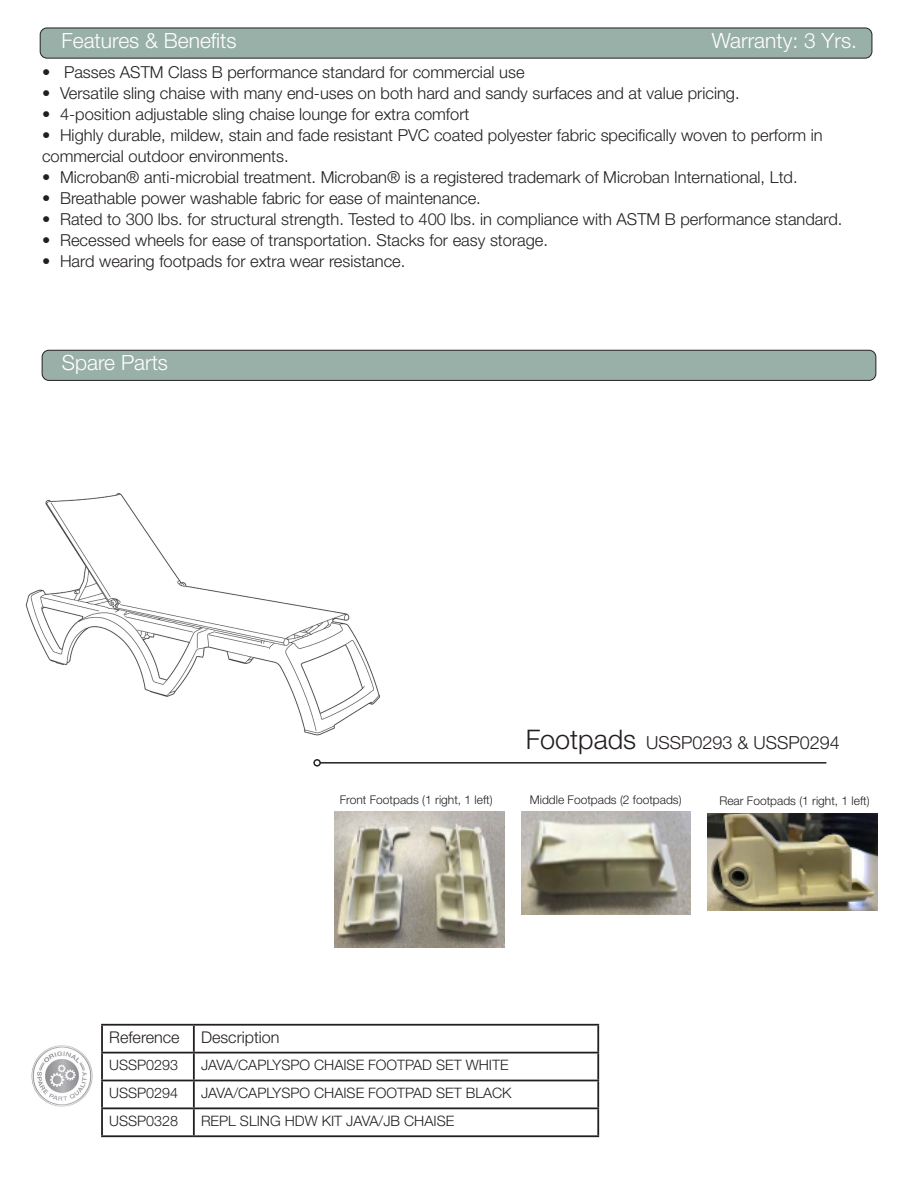
<style>
.page{position:relative;width:918px;height:1188px;background:#fff}
.page>*{position:absolute;margin:0;border:0;box-sizing:border-box;transform-origin:0 0}
.t1{font:300 21px "Helvetica Neue LT Std";color:#fff}
.t2{font:300 18px "Helvetica Neue LT Std";color:#231f20}
.t3{font:300 16.5px/21px "Helvetica Neue LT Std";color:#231f20}
.t4{font:300 16.2px "Helvetica Neue LT Std";color:#231f20}
.t5{font:300 14.4px "Helvetica Neue LT Std";color:#231f20}
.t6{font:300 12px "Helvetica Neue LT Std";color:#231f20}
.s1{font-size:27px}
</style>
<div class="page">
<img style="left:25px;top:493px;width:355px;height:268px">
<hr style="left:320px;top:762px;width:506px;height:2px;background:#231f20">
<div style="left:313px;top:759px;width:8px;height:8px;border:2px solid #231f20;border-radius:50%"></div>
<img style="left:31px;top:1045px;width:62px;height:62px">
<hr style="left:101px;top:1024px;width:93px;height:2px;background:#231f20">
<hr style="left:101px;top:1026px;width:2px;height:26px;background:#231f20">
<hr style="left:194px;top:1024px;width:405px;height:2px;background:#231f20">
<hr style="left:193px;top:1026px;width:2px;height:26px;background:#231f20">
<hr style="left:597px;top:1026px;width:2px;height:26px;background:#231f20">
<hr style="left:101px;top:1052px;width:93px;height:2px;background:#231f20">
<hr style="left:101px;top:1054px;width:2px;height:26px;background:#231f20">
<hr style="left:194px;top:1052px;width:405px;height:2px;background:#231f20">
<hr style="left:193px;top:1054px;width:2px;height:26px;background:#231f20">
<hr style="left:597px;top:1054px;width:2px;height:26px;background:#231f20">
<hr style="left:101px;top:1080px;width:93px;height:1px;background:#231f20">
<hr style="left:101px;top:1081px;width:2px;height:26px;background:#231f20">
<hr style="left:194px;top:1080px;width:405px;height:1px;background:#231f20">
<hr style="left:193px;top:1081px;width:2px;height:26px;background:#231f20">
<hr style="left:597px;top:1081px;width:2px;height:26px;background:#231f20">
<hr style="left:101px;top:1107px;width:93px;height:2px;background:#231f20">
<hr style="left:101px;top:1109px;width:2px;height:26px;background:#231f20">
<hr style="left:194px;top:1107px;width:405px;height:2px;background:#231f20">
<hr style="left:193px;top:1109px;width:2px;height:26px;background:#231f20">
<hr style="left:597px;top:1109px;width:2px;height:26px;background:#231f20">
<hr style="left:101px;top:1135px;width:93px;height:2px;background:#231f20">
<hr style="left:194px;top:1135px;width:405px;height:2px;background:#231f20">
<img style="left:335px;top:811px;width:170px;height:136px">
<img style="left:521px;top:812px;width:170px;height:102px">
<img style="left:708px;top:813px;width:169px;height:97px">
<div style="left:40px;top:28px;width:832px;height:30px;background:#99b0a8;border-radius:7px"></div>
<div style="left:40px;top:28px;width:832px;height:31px;border:1px solid #231f20;border-radius:7px"></div>
<div style="left:42px;top:350px;width:834px;height:30px;background:#99b0a8;border-radius:7px"></div>
<div style="left:42px;top:350px;width:834px;height:31px;border:1px solid #231f20;border-radius:7px"></div>
<p class="t1" style="left:62px;top:27px;width:177px">Features &amp; Benefits</p>
<p class="t1" style="left:712px;top:27px;width:147px">Warranty: 3 Yrs.</p>
<p class="t3" style="left:42px;top:62px;width:484px">• Passes ASTM Class B performance standard for commercial use</p>
<p class="t3" style="left:42px;top:83px;width:699px">• Versatile sling chaise with many end-uses on both hard and sandy surfaces and at value pricing.</p>
<p class="t3" style="left:42px;top:104px;width:429px">• 4-position adjustable sling chaise lounge for extra comfort</p>
<p class="t3" style="left:42px;top:125px;width:782px">• Highly durable, mildew, stain and fade resistant PVC coated polyester fabric specifically woven to perform in commercial outdoor environments.</p>
<p class="t3" style="left:42px;top:167px;width:757px">• Microban® anti-microbial treatment. Microban® is a registered trademark of Microban International, Ltd.</p>
<p class="t3" style="left:42px;top:188px;width:440px">• Breathable power washable fabric for ease of maintenance.</p>
<p class="t3" style="left:42px;top:209px;width:802px">• Rated to 300 lbs. for structural strength. Tested to 400 lbs. in compliance with ASTM B performance standard.</p>
<p class="t3" style="left:42px;top:230px;width:508px">• Recessed wheels for ease of transportation. Stacks for easy storage.</p>
<p class="t3" style="left:42px;top:251px;width:365px">• Hard wearing footpads for extra wear resistance.</p>
<p class="t1" style="left:62px;top:350px;width:108px">Spare Parts</p>
<p class="t2" style="left:526px;top:731px;width:316px"><span class="s1">Footpads</span> USSP0293 &amp; USSP0294</p>
<p class="t6" style="left:340px;top:793px;width:154px">Front Footpads (1 right, 1 left)</p>
<p class="t6" style="left:530px;top:793px;width:153px">Middle Footpads (2 footpads)</p>
<p class="t6" style="left:719px;top:793px;width:152px">Rear Footpads (1 right, 1 left)</p>
<p class="t4" style="left:109px;top:1028px;width:72px">Reference</p>
<p class="t4" style="left:201px;top:1028px;width:80px">Description</p>
<p class="t5" style="left:109px;top:1056px;width:71px">USSP0293</p>
<p class="t5" style="left:201px;top:1056px;width:309px">JAVA/CAPLYSPO CHAISE FOOTPAD SET WHITE</p>
<p class="t5" style="left:109px;top:1084px;width:71px">USSP0294</p>
<p class="t5" style="left:201px;top:1084px;width:312px">JAVA/CAPLYSPO CHAISE FOOTPAD SET BLACK</p>
<p class="t5" style="left:109px;top:1112px;width:71px">USSP0328</p>
<p class="t5" style="left:201px;top:1112px;width:255px">REPL SLING HDW KIT JAVA/JB CHAISE</p>
</div>
